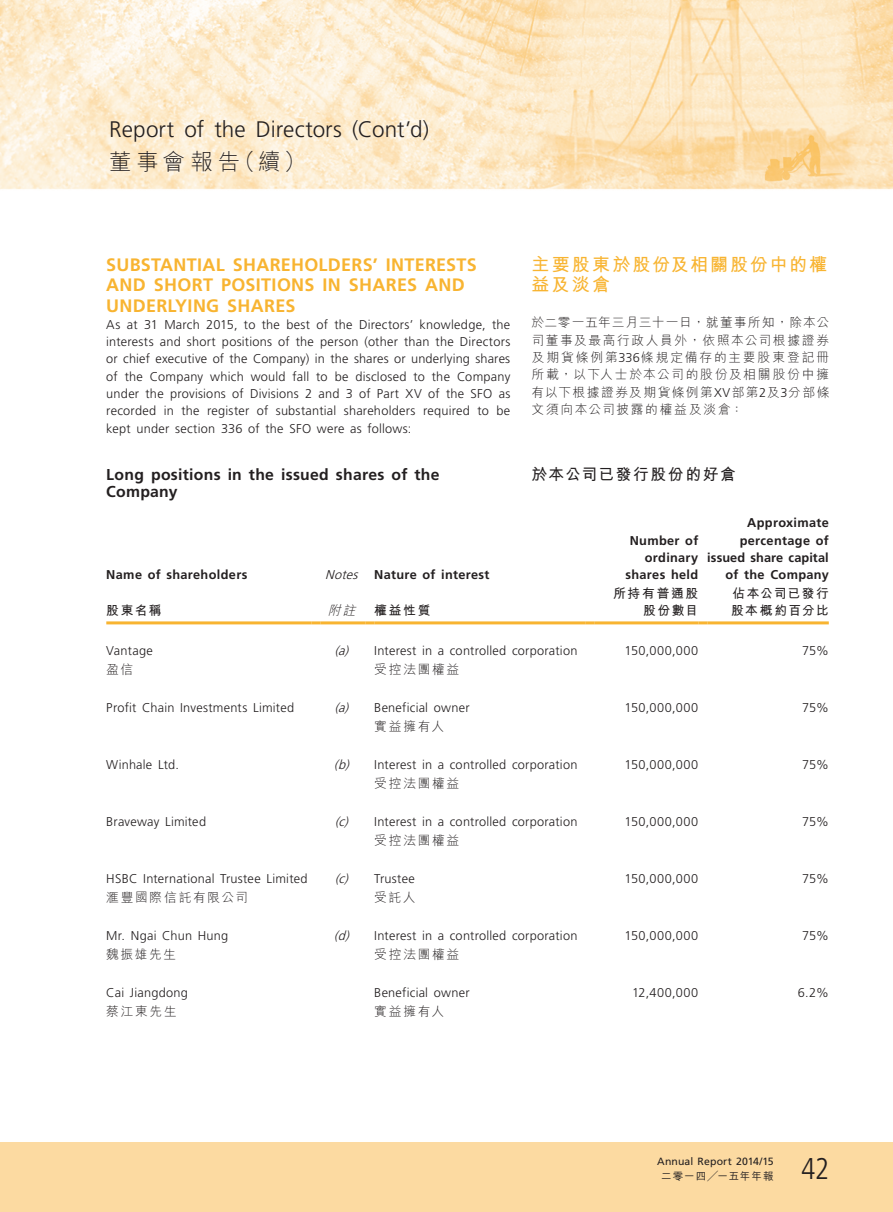
<style>
.page{position:relative;width:893px;height:1212px;background:#fff}
.page>*{position:absolute;margin:0;border:0;box-sizing:border-box;transform-origin:0 0}
.t1{font:300 condensed 30px "Frutiger LT Std";color:#231f20}
.t2{font:300 22.5px "Frutiger LT Std";letter-spacing:.005em;color:#231f20}
.t3{font:300 22.5px "M Hei HK";letter-spacing:.21em;color:#231f20}
._03_H1{font:700 18px/20.2px "Frutiger LT Std";letter-spacing:.015em;color:#f8b431}
._03_H1-2{font:700 18px/20.2px "M Hei HK";letter-spacing:.11em;color:#f8b431}
._04___H2{font:700 15.75px/17.2px "Frutiger LT Std";letter-spacing:.02em;color:#231f20}
._04___H2-2{font:700 15.75px "M Hei HK";letter-spacing:.095em;color:#231f20}
._11_P0{font:300 12.75px/17.2px "Frutiger LT Std";letter-spacing:.02em;color:#231f20;text-align:justify}
._31_table_tab_6pt{font:300 12.75px "Frutiger LT Std";letter-spacing:.02em;color:#231f20}
._11_P0-2{font:300 12.75px/17.2px "M Hei HK";letter-spacing:.125em;color:#231f20;text-align:justify}
._15_Table_Stub{font:300 12.75px "Frutiger LT Std";letter-spacing:.015em;color:#231f20}
._31_table_tab_6pt-2{font:700 12.75px/17.2px "Frutiger LT Std";letter-spacing:.025em;color:#231f20;text-align:right}
._31_table_tab_6pt-3{font:300 12.75px "Frutiger LT Std";letter-spacing:.045em;color:#231f20}
._31_table_tab_6pt-4{font:300 12.75px "M Hei HK";letter-spacing:.13em;color:#231f20}
._31_table_tab_6pt-5{font:italic 300 12.75px "Frutiger LT Std";color:#231f20}
._15_Table_Stub-2{font:300 12.75px "M Hei HK";letter-spacing:.12em;color:#231f20}
._15_Table_Stub-3{font:700 12.75px "Frutiger LT Std";letter-spacing:.025em;color:#231f20}
._31_table_tab_6pt-6{font:700 12.75px/17.2px "M Hei HK";letter-spacing:.12em;color:#231f20;text-align:right}
._31_table_tab_6pt-7{font:700 12.75px/17.2px "M Hei HK";letter-spacing:.1em;color:#231f20}
._15_Table_Stub-4{font:700 12.75px "M Hei HK";color:#231f20}
._31_table_tab_6pt-8{font:italic 300 12.75px "M Hei HK";color:#231f20}
.t4{font:10.5px "Frutiger LT Std";letter-spacing:.01em;color:#231f20}
.t5{font:500 10.5px "M Hei HK";letter-spacing:.105em;color:#231f20}
.s1{font-family:"Frutiger LT Std"}
</style>
<div class="page">
<div style="left:0;top:1142px;width:893px;height:70px;background:#fcdaa1"></div>
<img style="left:0;top:0;width:893px;height:190px">
<hr style="left:106px;top:621px;width:205px;height:3px;background:#f8b431">
<svg style="left:311px;top:621px;width:9px;height:3px"></svg>
<hr style="left:320px;top:621px;width:45px;height:3px;background:#f8b431">
<svg style="left:365px;top:621px;width:9px;height:3px"></svg>
<hr style="left:374px;top:621px;width:212px;height:3px;background:#f8b431">
<svg style="left:586px;top:621px;width:9px;height:3px"></svg>
<hr style="left:595px;top:621px;width:103px;height:3px;background:#f8b431">
<svg style="left:698px;top:621px;width:9px;height:3px"></svg>
<hr style="left:707px;top:621px;width:122px;height:3px;background:#f8b431">
<h2 class="t2" style="left:109px;top:116px;width:321px">Report of the Directors (Cont’d)</h2>
<h2 class="t3" style="left:109px;top:145px;width:198px">董事會報告（續）</h2>
<p class="_03_H1" style="left:106px;top:255px;width:372px">SUBSTANTIAL SHAREHOLDERS’ INTERESTS<br>AND SHORT POSITIONS IN SHARES AND<br>UNDERLYING SHARES</p>
<p class="_11_P0" style="left:106px;top:316px;width:406px">As at 31 March 2015, to the best of the Directors’ knowledge, the interests and short positions of the person (other than the Directors or chief executive of the Company) in the shares or underlying shares of the Company which would fall to be disclosed to the Company under the provisions of Divisions 2 and 3 of Part XV of the SFO as recorded in the register of substantial shareholders required to be kept under section 336 of the SFO were as follows:</p>
<p class="_04___H2" style="left:106px;top:466px;width:335px">Long positions in the issued shares of the<br>Company</p>
<p class="_15_Table_Stub-3" style="left:106px;top:567px;width:143px">Name of shareholders</p>
<p class="_31_table_tab_6pt-5" style="left:325px;top:567px;width:38px">Notes</p>
<p class="_31_table_tab_6pt-2" style="left:374px;top:566px;width:117px">Nature of interest</p>
<p class="_15_Table_Stub-4" style="left:106px;top:601px;width:57px">股東名稱</p>
<p class="_31_table_tab_6pt-8" style="left:328px;top:602px;width:33px">附註</p>
<p class="_31_table_tab_6pt-6" style="left:374px;top:601px;width:58px">權益性質</p>
<p class="_03_H1-2" style="left:531px;top:253px;width:297px">主要股東於股份及相關股份中的權益及淡倉</p>
<p class="_11_P0-2" style="left:531px;top:314px;width:299px">於二零一五年三月三十一日，就董事所知，除本公司董事及最高行政人員外，依照本公司根據證券及期貨條例第<span class="s1">336</span>條規定備存的主要股東登記冊所載，以下人士於本公司的股份及相關股份中擁有以下根據證券及期貨條例第<span class="s1">XV</span>部第<span class="s1">2</span>及<span class="s1">3</span>分部條文須向本公司披露的權益及淡倉：</p>
<p class="_04___H2-2" style="left:531px;top:462px;width:206px">於本公司已發行股份的好倉</p>
<p class="_31_table_tab_6pt-2" style="left:625px;top:531px;width:74px">Number of ordinary shares held</p>
<p class="_31_table_tab_6pt-2" style="left:707px;top:514px;width:123px">Approximate percentage of issued share capital of the Company</p>
<p class="_31_table_tab_6pt-6" style="left:613px;top:584px;width:87px">所持有普通股股份數目</p>
<p class="_31_table_tab_6pt-7" style="left:731px;top:584px;width:99px">佔本公司已發行股本概約百分比</p>
<p class="_15_Table_Stub" style="left:106px;top:643px;width:48px">Vantage</p>
<p class="_31_table_tab_6pt-5" style="left:335px;top:643px;width:19px">(a)</p>
<p class="_31_table_tab_6pt" style="left:374px;top:643px;width:205px">Interest in a controlled corporation</p>
<p class="_31_table_tab_6pt-3" style="left:625px;top:643px;width:75px">150,000,000</p>
<p class="_31_table_tab_6pt" style="left:802px;top:643px;width:28px">75%</p>
<p class="_15_Table_Stub-2" style="left:106px;top:660px;width:29px">盈信</p>
<p class="_31_table_tab_6pt-4" style="left:374px;top:660px;width:87px">受控法團權益</p>
<p class="_15_Table_Stub" style="left:106px;top:700px;width:189px">Profit Chain Investments Limited</p>
<p class="_31_table_tab_6pt-5" style="left:335px;top:700px;width:19px">(a)</p>
<p class="_31_table_tab_6pt" style="left:374px;top:700px;width:97px">Beneficial owner</p>
<p class="_31_table_tab_6pt-3" style="left:625px;top:700px;width:75px">150,000,000</p>
<p class="_31_table_tab_6pt" style="left:802px;top:700px;width:28px">75%</p>
<p class="_31_table_tab_6pt-4" style="left:374px;top:717px;width:71px">實益擁有人</p>
<p class="_15_Table_Stub" style="left:106px;top:757px;width:74px">Winhale Ltd.</p>
<p class="_31_table_tab_6pt-5" style="left:334px;top:757px;width:20px">(b)</p>
<p class="_31_table_tab_6pt" style="left:374px;top:757px;width:205px">Interest in a controlled corporation</p>
<p class="_31_table_tab_6pt-3" style="left:625px;top:757px;width:75px">150,000,000</p>
<p class="_31_table_tab_6pt" style="left:802px;top:757px;width:28px">75%</p>
<p class="_31_table_tab_6pt-4" style="left:374px;top:774px;width:87px">受控法團權益</p>
<p class="_15_Table_Stub" style="left:106px;top:814px;width:101px">Braveway Limited</p>
<p class="_31_table_tab_6pt-5" style="left:335px;top:814px;width:18px">(c)</p>
<p class="_31_table_tab_6pt" style="left:374px;top:814px;width:205px">Interest in a controlled corporation</p>
<p class="_31_table_tab_6pt-3" style="left:625px;top:814px;width:75px">150,000,000</p>
<p class="_31_table_tab_6pt" style="left:802px;top:814px;width:28px">75%</p>
<p class="_31_table_tab_6pt-4" style="left:374px;top:831px;width:87px">受控法團權益</p>
<p class="_15_Table_Stub" style="left:106px;top:871px;width:203px">HSBC International Trustee Limited</p>
<p class="_31_table_tab_6pt-5" style="left:335px;top:871px;width:18px">(c)</p>
<p class="_31_table_tab_6pt" style="left:374px;top:871px;width:42px">Trustee</p>
<p class="_31_table_tab_6pt-3" style="left:625px;top:871px;width:75px">150,000,000</p>
<p class="_31_table_tab_6pt" style="left:802px;top:871px;width:28px">75%</p>
<p class="_15_Table_Stub-2" style="left:106px;top:888px;width:143px">滙豐國際信託有限公司</p>
<p class="_31_table_tab_6pt-4" style="left:374px;top:888px;width:43px">受託人</p>
<p class="_15_Table_Stub" style="left:106px;top:928px;width:123px">Mr. Ngai Chun Hung</p>
<p class="_31_table_tab_6pt-5" style="left:334px;top:928px;width:20px">(d)</p>
<p class="_31_table_tab_6pt" style="left:374px;top:928px;width:205px">Interest in a controlled corporation</p>
<p class="_31_table_tab_6pt-3" style="left:625px;top:928px;width:75px">150,000,000</p>
<p class="_31_table_tab_6pt" style="left:802px;top:928px;width:28px">75%</p>
<p class="_15_Table_Stub-2" style="left:106px;top:945px;width:71px">魏振雄先生</p>
<p class="_31_table_tab_6pt-4" style="left:374px;top:945px;width:87px">受控法團權益</p>
<p class="_15_Table_Stub" style="left:106px;top:985px;width:83px">Cai Jiangdong</p>
<p class="_31_table_tab_6pt" style="left:374px;top:985px;width:97px">Beneficial owner</p>
<p class="_31_table_tab_6pt" style="left:632px;top:985px;width:68px">12,400,000</p>
<p class="_31_table_tab_6pt" style="left:798px;top:985px;width:32px">6.2%</p>
<p class="_15_Table_Stub-2" style="left:106px;top:1002px;width:72px">蔡江東先生</p>
<p class="_31_table_tab_6pt-4" style="left:374px;top:1002px;width:71px">實益擁有人</p>
<p class="t4" style="left:657px;top:1155px;width:118px">Annual Report 2014/15</p>
<p class="t5" style="left:661px;top:1168px;width:114px">二零一四╱一五年年報</p>
<h1 class="t1" style="left:801px;top:1151px;width:30px">42</h1>
</div>
